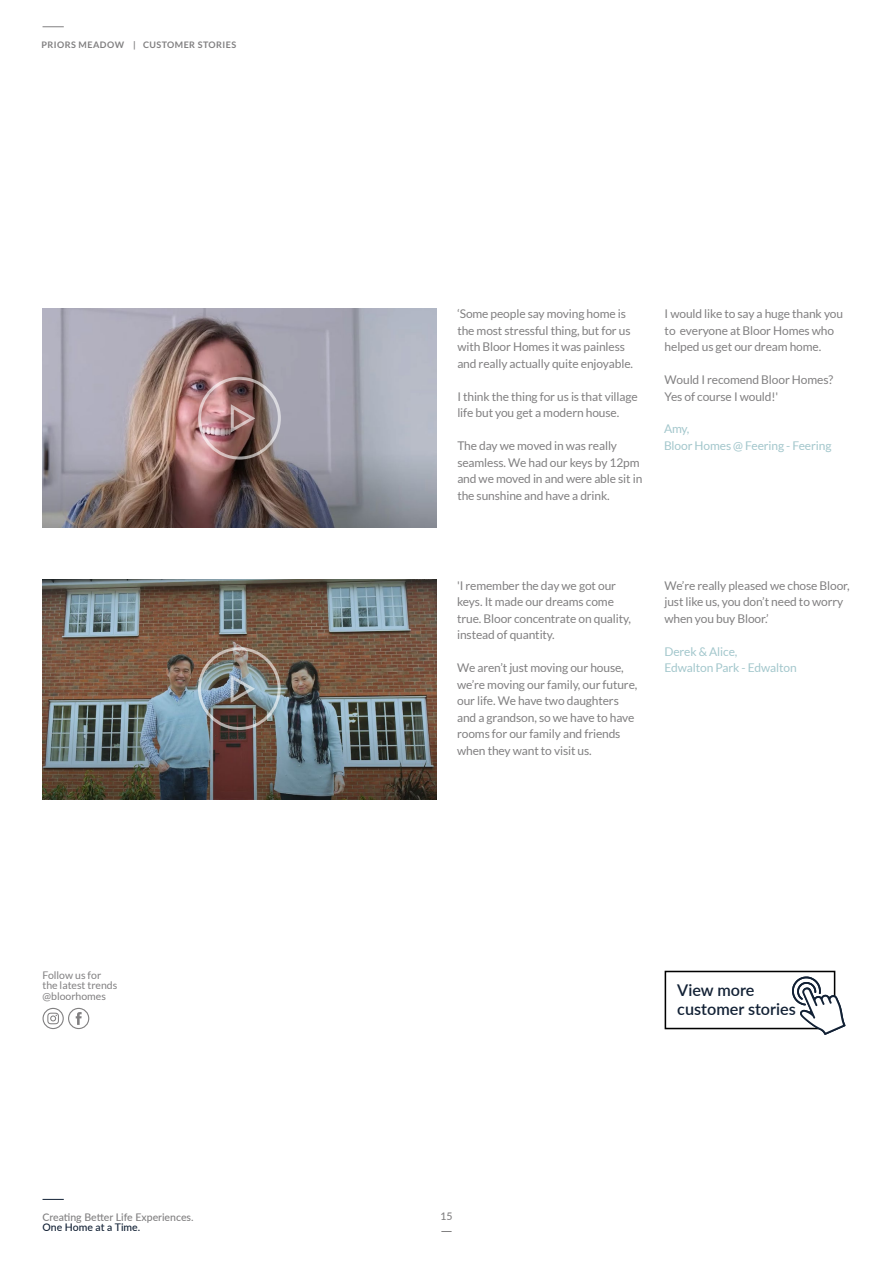
<style>
.page{position:relative;width:893px;height:1263px;background:#fff}
.page>*{position:absolute;margin:0;border:0;box-sizing:border-box;transform-origin:0 0}
.t1{font:600 16.2px/19.5px "Lato";color:#122135}
.t2{font:12px/16.5px "Lato";letter-spacing:-.01em;color:#818081}
.t3{font:12px/16.5px "Lato";letter-spacing:-.01em;color:#a3c7cc}
.t4{font:10.5px/10.5px "Lato";color:#818081}
.t5{font:500 10.5px "Lato";color:#818081}
.t6{font:500 10.5px "Lato";color:#122135}
.t7{font:700 9px "Lato";letter-spacing:.05em;color:#818081}
</style>
<div class="page">
<svg style="left:43px;top:1199px;width:21px;height:1px"></svg>
<div style="left:68px;top:1008px;width:21px;height:21px;border:1px solid #818081;border-radius:10px"></div>
<svg style="left:76px;top:1012px;width:6px;height:13px"></svg>
<div style="left:43px;top:1008px;width:21px;height:21px;border:1px solid #818081;border-radius:10px"></div>
<svg style="left:47px;top:1013px;width:12px;height:11px"></svg>
<img style="left:43px;top:580px;width:393px;height:219px">
<img style="left:196px;top:646px;width:86px;height:85px">
<svg style="left:43px;top:27px;width:21px;height:1px"></svg>
<div style="left:665px;top:971px;width:170px;height:58px;border:2px solid #000"></div>
<svg style="left:792px;top:976px;width:53px;height:58px"></svg>
<img style="left:43px;top:308px;width:393px;height:220px">
<img style="left:196px;top:375px;width:86px;height:86px">
<p class="t7" style="left:41px;top:40px;width:196px">PRIORS MEADOW | CUSTOMER STORIES</p>
<p class="t4" style="left:43px;top:970px;width:76px">Follow us for the latest trends @bloorhomes</p>
<p class="t5" style="left:43px;top:1209px;width:153px">Creating Better Life Experiences.</p>
<p class="t6" style="left:43px;top:1220px;width:99px">One Home at a Time.</p>
<p class="t2" style="left:457px;top:305px;width:177px">‘Some people say moving home is the most stressful thing, but for us with Bloor Homes it was painless and really actually quite enjoyable.</p>
<p class="t2" style="left:457px;top:388px;width:182px">I think the thing for us is that village life but you get a modern house.</p>
<p class="t2" style="left:457px;top:437px;width:187px">The day we moved in was really seamless. We had our keys by 12pm and we moved in and were able sit in the sunshine and have a drink.</p>
<p class="t2" style="left:665px;top:305px;width:180px">I would like to say a huge thank you to everyone at Bloor Homes who helped us get our dream home.</p>
<p class="t2" style="left:665px;top:371px;width:170px">Would I recomend Bloor Homes?<br>Yes of course I would!'</p>
<p class="t3" style="left:664px;top:420px;width:169px">Amy,<br>Bloor Homes @ Feering - Feering</p>
<p class="t2" style="left:457px;top:577px;width:175px">'I remember the day we got our keys. It made our dreams come true. Bloor concentrate on quality, instead of quantity.</p>
<p class="t2" style="left:457px;top:659px;width:182px">We aren’t just moving our house, we’re moving our family, our future, our life. We have two daughters and a grandson, so we have to have rooms for our family and friends when they want to visit us.</p>
<p class="t2" style="left:664px;top:577px;width:187px">We’re really pleased we chose Bloor, just like us, you don’t need to worry when you buy Bloor.’</p>
<p class="t3" style="left:664px;top:643px;width:134px">Derek &amp; Alice,<br>Edwalton Park - Edwalton</p>
<p class="t5" style="left:440px;top:1209px;width:14px">15</p>
<h1 class="t1" style="left:677px;top:979px;width:120px">View more customer stories</h1>
</div>
